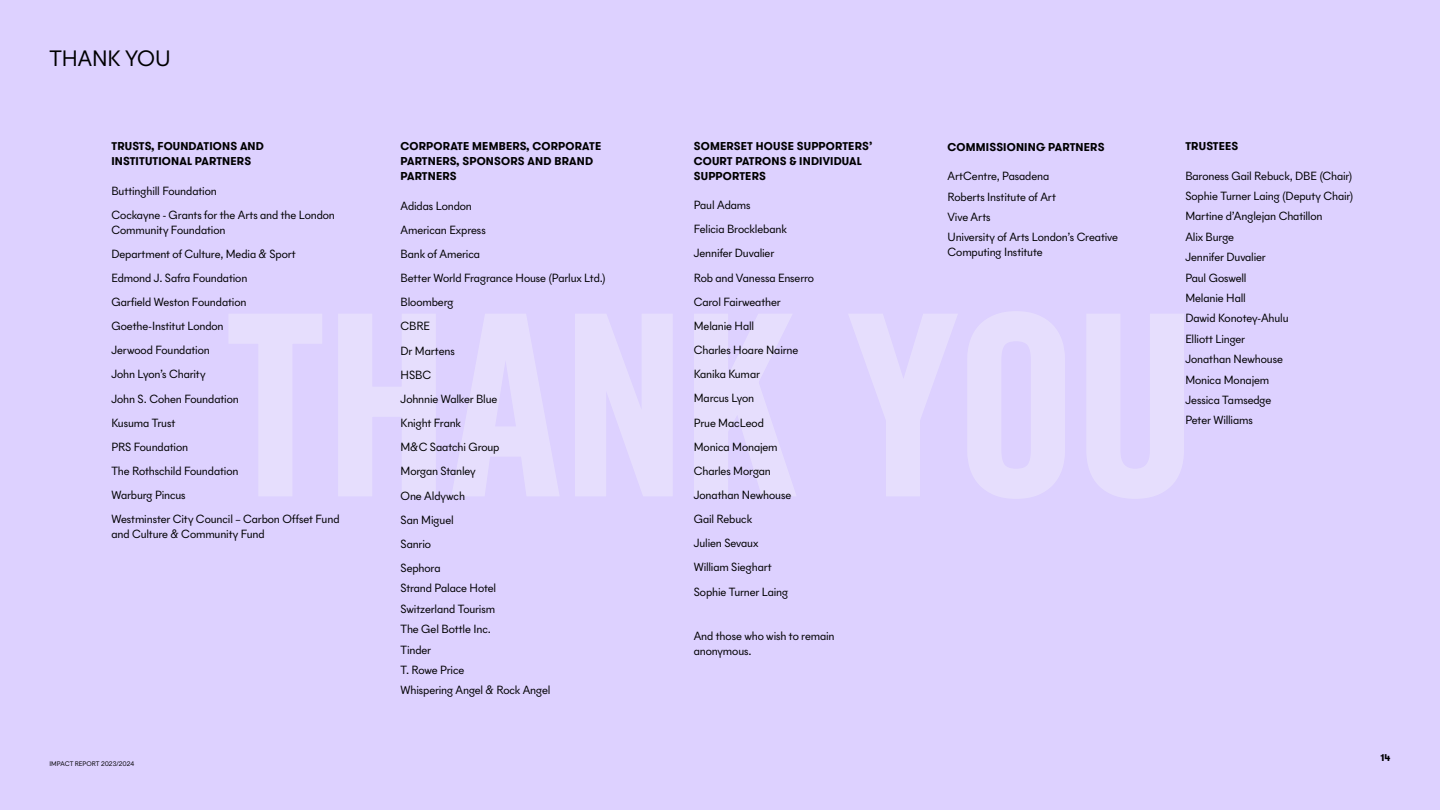
<style>
.page{position:relative;width:1440px;height:810px;background:#ddd1ff}
.page>*{position:absolute;margin:0;border:0;box-sizing:border-box;transform-origin:0 0}
.t1{font:22.5px "New Paris Skyline";letter-spacing:-.005em;color:#000}
.t2{font:12px/24.2px "New Paris Skyline";letter-spacing:-.01em;color:#000}
.t3{font:700 11.25px/15px "GT Walsheim";letter-spacing:.015em;color:#000}
.t4{font:700 9.75px "GT Walsheim";color:#000}
.t5{font:6.75px "New Paris Skyline";letter-spacing:-.005em;color:#000}
</style>
<div class="page">
<h1 class="t1" style="left:50px;top:45px;width:123px">THANK YOU</h1>
<p class="t3" style="left:111px;top:139px;width:154px;line-height:14.4px">TRUSTS, FOUNDATIONS AND<br>INSTITUTIONAL PARTNERS</p>
<p class="t2" style="left:111px;top:179px;width:225px">Buttinghill Foundation<br>Cockayne - Grants for the Arts and the London</p>
<p class="t2" style="left:111px;top:217px;width:230px">Community Foundation<br>Department of Culture, Media &amp; Sport<br>Edmond J. Safra Foundation<br>Garfield Weston Foundation<br>Goethe-Institut London<br>Jerwood Foundation<br>John Lyon’s Charity<br>John S. Cohen Foundation<br>Kusuma Trust<br>PRS Foundation<br>The Rothschild Foundation<br>Warburg Pincus<br>Westminster City Council – Carbon Offset Fund</p>
<p class="t2" style="left:111px;top:522px;width:155px">and Culture &amp; Community Fund</p>
<p class="t5" style="left:50px;top:759px;width:86px">IMPACT REPORT 2023/2024</p>
<p class="t3" style="left:401px;top:139px;width:202px">CORPORATE MEMBERS, CORPORATE<br>PARTNERS, SPONSORS AND BRAND<br>PARTNERS</p>
<p class="t2" style="left:401px;top:193px;width:207px">Adidas London<br>American Express<br>Bank of America<br>Better World Fragrance House (Parlux Ltd.)<br>Bloomberg<br>CBRE<br>Dr Martens<br>HSBC<br>Johnnie Walker Blue<br>Knight Frank<br>M&amp;C Saatchi Group<br>Morgan Stanley<br>One Aldywch<br>San Miguel<br>Sanrio<br>Sephora</p>
<p class="t2" style="left:401px;top:578px;width:151px;line-height:20.4px">Strand Palace Hotel<br>Switzerland Tourism<br>The Gel Bottle Inc.<br>Tinder<br>T. Rowe Price<br>Whispering Angel &amp; Rock Angel</p>
<p class="t3" style="left:694px;top:138px;width:180px">SOMERSET HOUSE SUPPORTERS’<br>COURT PATRONS &amp; INDIVIDUAL<br>SUPPORTERS</p>
<p class="t2" style="left:694px;top:193px;width:122px">Paul Adams<br>Felicia Brocklebank<br>Jennifer Duvalier<br>Rob and Vanessa Enserro<br>Carol Fairweather<br>Melanie Hall<br>Charles Hoare Nairne<br>Kanika Kumar<br>Marcus Lyon<br>Prue MacLeod<br>Monica Monajem<br>Charles Morgan<br>Jonathan Newhouse<br>Gail Rebuck<br>Julien Sevaux<br>William Sieghart<br>Sophie Turner Laing</p>
<p class="t2" style="left:694px;top:629px;width:142px;line-height:14.4px">And those who wish to remain anonymous.</p>
<p class="t3" style="left:948px;top:139px;width:158px">COMMISSIONING PARTNERS</p>
<p class="t2" style="left:947px;top:166px;width:172px;line-height:20.4px">ArtCentre, Pasadena<br>Roberts Institute of Art<br>Vive Arts<br>University of Arts London’s Creative</p>
<p class="t2" style="left:947px;top:240px;width:97px">Computing Institute</p>
<p class="t3" style="left:1185px;top:139px;width:54px">TRUSTEES</p>
<p class="t2" style="left:1185px;top:165px;width:170px;line-height:20.4px">Baroness Gail Rebuck, DBE (Chair)<br>Sophie Turner Laing (Deputy Chair)<br>Martine d’Anglejan Chatillon<br>Alix Burge<br>Jennifer Duvalier<br>Paul Goswell<br>Melanie Hall<br>Dawid Konotey-Ahulu<br>Elliott Linger<br>Jonathan Newhouse<br>Monica Monajem<br>Jessica Tamsedge<br>Peter Williams</p>
<p class="t4" style="left:1380px;top:751px;width:12px">14</p>
</div>
